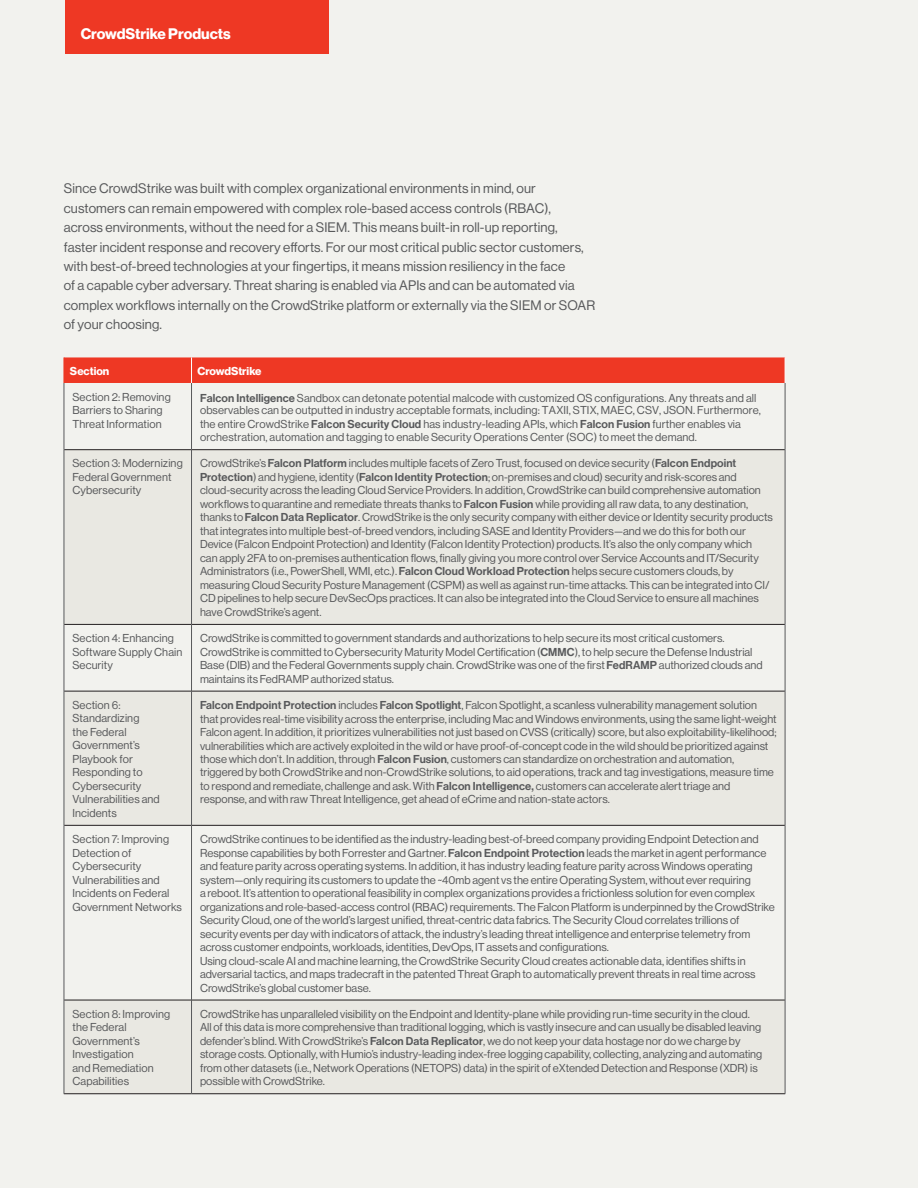
<style>
.page{position:relative;width:918px;height:1188px;background:#f2f2ee}
.page>*{position:absolute;margin:0;border:0;box-sizing:border-box;transform-origin:0 0}
.t1{font:700 15px "Haas Grot Disp 75";color:#fff}
.t2{font:13.5px/19.5px "Haas Grot Disp 55 Roman";letter-spacing:.01em;color:#58595b}
.t3{font:11.25px/13.5px "Haas Grot Disp 55 Roman";color:#58595b}
.t4{font:700 11.25px "Haas Grot Disp 75";color:#fff}
.s1{font-family:"Haas Grot Disp 65";font-weight:500}
</style>
<div class="page">
<div style="left:65px;top:0;width:263px;height:53px;background:#ee3824"></div>
<svg style="left:65px;top:450px;width:720px;height:643px;fill:#e9e8e2"></svg>
<hr style="left:64px;top:449px;width:127px;height:1px;background:#231f20">
<hr style="left:192px;top:449px;width:593px;height:1px;background:#231f20">
<hr style="left:64px;top:624px;width:127px;height:1px;background:#231f20">
<hr style="left:192px;top:624px;width:593px;height:1px;background:#231f20">
<hr style="left:64px;top:691px;width:127px;height:1px;background:#231f20">
<hr style="left:192px;top:691px;width:593px;height:1px;background:#231f20">
<hr style="left:64px;top:825px;width:127px;height:1px;background:#231f20">
<hr style="left:192px;top:825px;width:593px;height:1px;background:#231f20">
<hr style="left:64px;top:1000px;width:127px;height:1px;background:#231f20">
<hr style="left:192px;top:1000px;width:593px;height:1px;background:#231f20">
<hr style="left:64px;top:1093px;width:128px;height:1px;background:#231f20">
<hr style="left:192px;top:1093px;width:593px;height:1px;background:#231f20">
<hr style="left:191px;top:383px;width:1px;height:67px;background:#58595b">
<hr style="left:785px;top:383px;width:1px;height:67px;background:#58595b">
<hr style="left:191px;top:450px;width:1px;height:174px;background:#58595b">
<hr style="left:785px;top:450px;width:1px;height:174px;background:#58595b">
<hr style="left:191px;top:624px;width:1px;height:67px;background:#58595b">
<hr style="left:785px;top:624px;width:1px;height:67px;background:#58595b">
<hr style="left:191px;top:691px;width:1px;height:134px;background:#58595b">
<hr style="left:785px;top:691px;width:1px;height:134px;background:#58595b">
<hr style="left:191px;top:825px;width:1px;height:175px;background:#58595b">
<hr style="left:785px;top:825px;width:1px;height:175px;background:#58595b">
<hr style="left:191px;top:1000px;width:1px;height:94px;background:#58595b">
<hr style="left:785px;top:1000px;width:1px;height:94px;background:#58595b">
<hr style="left:64px;top:383px;width:1px;height:67px;background:#58595b">
<hr style="left:64px;top:450px;width:1px;height:174px;background:#58595b">
<hr style="left:64px;top:624px;width:1px;height:67px;background:#58595b">
<hr style="left:64px;top:691px;width:1px;height:134px;background:#58595b">
<hr style="left:64px;top:825px;width:1px;height:175px;background:#58595b">
<hr style="left:64px;top:1000px;width:1px;height:94px;background:#58595b">
<div style="left:64px;top:357px;width:721px;height:26px;background:#ee3824"></div>
<h1 class="t1" style="left:81px;top:25px;width:152px">CrowdStrike Products</h1>
<p class="t2" style="left:64px;top:179px;width:533px">Since CrowdStrike was built with complex organizational environments in mind, our customers can remain empowered with complex role-based access controls (RBAC),<br>across environments, without the need for a SIEM. This means built-in roll-up reporting,<br>faster incident response and recovery efforts. For our most critical public sector customers, with best-of-breed technologies at your fingertips, it means mission resiliency in the face<br>of a capable cyber adversary. Threat sharing is enabled via APIs and can be automated via complex workflows internally on the CrowdStrike platform or externally via the SIEM or SOAR of your choosing.</p>
<p class="t4" style="left:70px;top:364px;width:41px">Section</p>
<p class="t4" style="left:198px;top:364px;width:65px">CrowdStrike</p>
<p class="t3" style="left:72px;top:390px;width:100px">Section 2: Removing<br>Barriers to Sharing<br>Threat Information</p>
<p class="t3" style="left:200px;top:391px;width:562px"><span class="s1">Falcon Intelligence</span> Sandbox can detonate potential malcode with customized OS configurations. Any threats and all observables can be outputted in industry acceptable formats, including: TAXII, STIX, MAEC, CSV, JSON. Furthermore, the entire CrowdStrike <span class="s1">Falcon Security Cloud</span> has industry-leading APIs, which <span class="s1">Falcon Fusion</span> further enables via orchestration, automation and tagging to enable Security Operations Center (SOC) to meet the demand.</p>
<p class="t3" style="left:72px;top:457px;width:112px">Section 3: Modernizing<br>Federal Government<br>Cybersecurity</p>
<p class="t3" style="left:200px;top:457px;width:574px">CrowdStrike’s <span class="s1">Falcon Platform</span> includes multiple facets of Zero Trust, focused on device security (<span class="s1">Falcon Endpoint Protection</span>) and hygiene, identity (<span class="s1">Falcon Identity Protection</span>; on-premises and cloud) security and risk-scores and cloud-security across the leading Cloud Service Providers. In addition, CrowdStrike can build comprehensive automation workflows to quarantine and remediate threats thanks to <span class="s1">Falcon Fusion</span> while providing all raw data, to any destination, thanks to <span class="s1">Falcon Data Replicator</span>. CrowdStrike is the only security company with either device or Identity security products that integrates into multiple best-of-breed vendors, including SASE and Identity Providers—and we do this for both our Device (Falcon Endpoint Protection) and Identity (Falcon Identity Protection) products. It’s also the only company which<br>can apply 2FA to on-premises authentication flows, finally giving you more control over Service Accounts and IT/Security Administrators (i.e., PowerShell, WMI, etc.). <span class="s1">Falcon Cloud Workload Protection</span> helps secure customers clouds, by measuring Cloud Security Posture Management (CSPM) as well as against run-time attacks. This can be integrated into CI/ CD pipelines to help secure DevSecOps practices. It can also be integrated into the Cloud Service to ensure all machines have CrowdStrike’s agent.</p>
<p class="t3" style="left:72px;top:632px;width:111px">Section 4: Enhancing<br>Software Supply Chain<br>Security</p>
<p class="t3" style="left:200px;top:632px;width:564px">CrowdStrike is committed to government standards and authorizations to help secure its most critical customers.<br>CrowdStrike is committed to Cybersecurity Maturity Model Certification (<span class="s1">CMMC</span>), to help secure the Defense Industrial Base (DIB) and the Federal Governments supply chain. CrowdStrike was one of the first <span class="s1">FedRAMP</span> authorized clouds and maintains its FedRAMP authorized status.</p>
<p class="t3" style="left:72px;top:698px;width:89px">Section 6:<br>Standardizing<br>the Federal<br>Government’s<br>Playbook for<br>Responding to<br>Cybersecurity<br>Vulnerabilities and<br>Incidents</p>
<p class="t3" style="left:200px;top:699px;width:578px"><span class="s1">Falcon Endpoint Protection</span> includes <span class="s1">Falcon Spotlight</span>, Falcon Spotlight, a scanless vulnerability management solution that provides real-time visibility across the enterprise, including Mac and Windows environments, using the same light-weight Falcon agent. In addition, it prioritizes vulnerabilities not just based on CVSS (critically) score, but also exploitability-likelihood; vulnerabilities which are actively exploited in the wild or have proof-of-concept code in the wild should be prioritized against those which don’t. In addition, through <span class="s1">Falcon Fusion</span>, customers can standardize on orchestration and automation, triggered by both CrowdStrike and non-CrowdStrike solutions, to aid operations, track and tag investigations, measure time to respond and remediate, challenge and ask. With <span class="s1">Falcon Intelligence,</span> customers can accelerate alert triage and response, and with raw Threat Intelligence, get ahead of eCrime and nation-state actors.</p>
<p class="t3" style="left:72px;top:832px;width:111px">Section 7: Improving<br>Detection of<br>Cybersecurity<br>Vulnerabilities and<br>Incidents on Federal<br>Government Networks</p>
<p class="t3" style="left:200px;top:832px;width:576px">CrowdStrike continues to be identified as the industry-leading best-of-breed company providing Endpoint Detection and Response capabilities by both Forrester and Gartner. <span class="s1">Falcon Endpoint Protection</span> leads the market in agent performance and feature parity across operating systems. In addition, it has industry leading feature parity across Windows operating system—only requiring its customers to update the ~40mb agent vs the entire Operating System, without ever requiring<br>a reboot. It’s attention to operational feasibility in complex organizations provides a frictionless solution for even complex organizations and role-based-access control (RBAC) requirements. The Falcon Platform is underpinned by the CrowdStrike Security Cloud, one of the world’s largest unified, threat-centric data fabrics. The Security Cloud correlates trillions of security events per day with indicators of attack, the industry’s leading threat intelligence and enterprise telemetry from across customer endpoints, workloads, identities, DevOps, IT assets and configurations.<br>Using cloud-scale AI and machine learning, the CrowdStrike Security Cloud creates actionable data, identifies shifts in adversarial tactics, and maps tradecraft in the patented Threat Graph to automatically prevent threats in real time across CrowdStrike’s global customer base.</p>
<p class="t3" style="left:72px;top:1007px;width:99px">Section 8: Improving the Federal<br>Government’s<br>Investigation<br>and Remediation<br>Capabilities</p>
<p class="t3" style="left:200px;top:1007px;width:564px">CrowdStrike has unparalleled visibility on the Endpoint and Identity-plane while providing run-time security in the cloud.<br>All of this data is more comprehensive than traditional logging, which is vastly insecure and can usually be disabled leaving defender’s blind. With CrowdStrike’s <span class="s1">Falcon Data Replicator</span>, we do not keep your data hostage nor do we charge by storage costs. Optionally, with Humio’s industry-leading index-free logging capability, collecting, analyzing and automating from other datasets (i.e., Network Operations (NETOPS) data) in the spirit of eXtended Detection and Response (XDR) is possible with CrowdStrike.</p>
</div>
